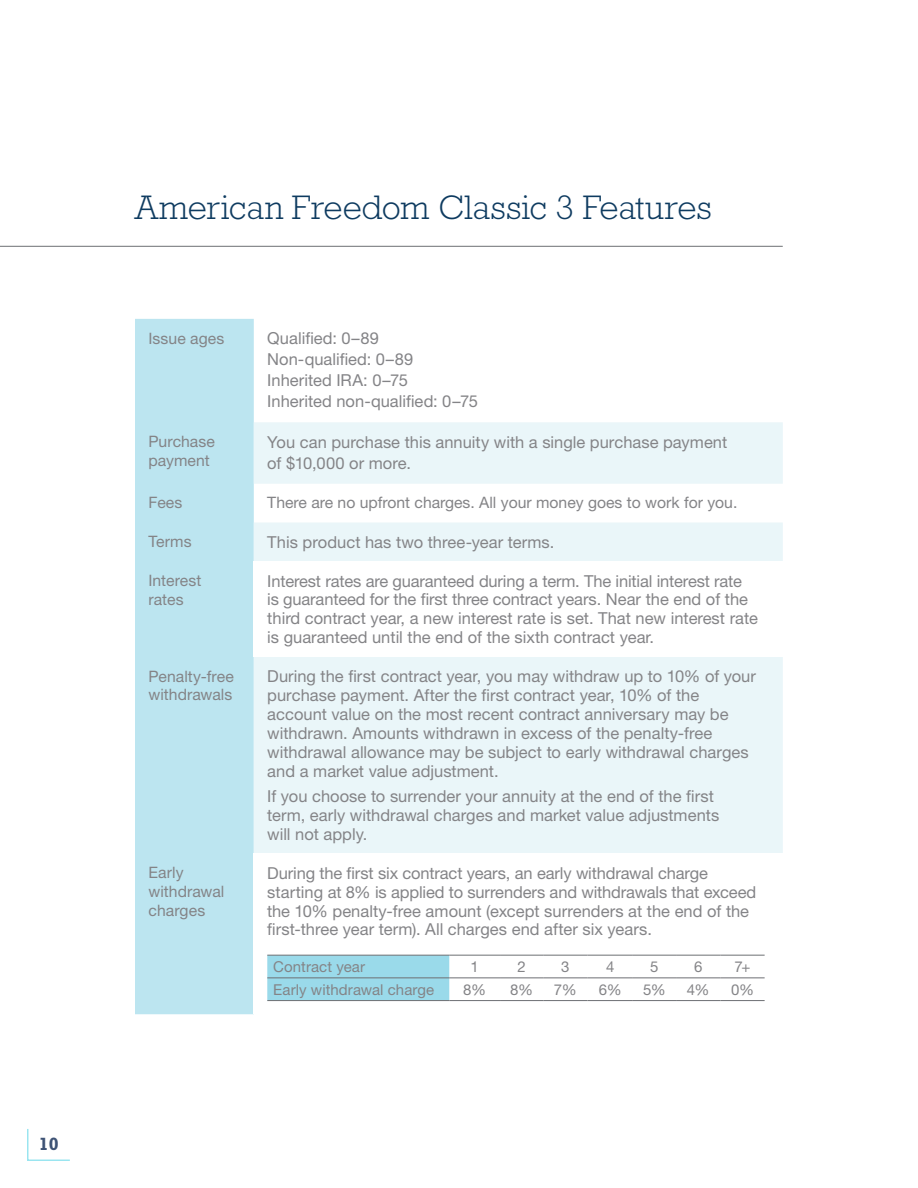
<style>
.page{position:relative;width:918px;height:1188px;background:#fff}
.page>*{position:absolute;margin:0;border:0;box-sizing:border-box;transform-origin:0 0}
.t1{font:300 34.5px "Rockwell Std";letter-spacing:-.005em;color:#0e3b60}
.t2{font:700 18px "Rockwell Std";color:#3e5375}
.t3{font:16.5px/18.9px "Helvetica Neue LT Std";color:#848487}
.t4{font:15.75px/18.9px "Helvetica Neue LT Std";color:#848487}
.t5{font:15px "Helvetica Neue LT Std";letter-spacing:.005em;color:#848487}
</style>
<div class="page">
<svg style="left:27px;top:1129px;width:43px;height:32px"></svg>
<div style="left:135px;top:319px;width:119px;height:695px;background:#bce5f0"></div>
<svg style="left:254px;top:422px;width:529px;height:431px;background:#ecf7f9"></svg>
<div style="left:254px;top:561px;width:529px;height:96px;background:#fff"></div>
<div style="left:267px;top:956px;width:182px;height:44px;background:#9adaea"></div>
<hr style="left:267px;top:955px;width:182px;height:1px;background:#6d6f73">
<hr style="left:449px;top:955px;width:51px;height:1px;background:#6d6f73">
<hr style="left:500px;top:955px;width:43px;height:1px;background:#6d6f73">
<hr style="left:543px;top:955px;width:45px;height:1px;background:#6d6f73">
<hr style="left:588px;top:955px;width:45px;height:1px;background:#6d6f73">
<hr style="left:633px;top:955px;width:43px;height:1px;background:#6d6f73">
<hr style="left:676px;top:955px;width:44px;height:1px;background:#6d6f73">
<hr style="left:720px;top:955px;width:45px;height:1px;background:#6d6f73">
<hr style="left:267px;top:978px;width:182px;height:1px;background:#6d6f73">
<hr style="left:267px;top:1000px;width:182px;height:1px;background:#6d6f73">
<hr style="left:449px;top:978px;width:51px;height:1px;background:#6d6f73">
<hr style="left:500px;top:978px;width:43px;height:1px;background:#6d6f73">
<hr style="left:543px;top:978px;width:45px;height:1px;background:#6d6f73">
<hr style="left:588px;top:978px;width:45px;height:1px;background:#6d6f73">
<hr style="left:633px;top:978px;width:43px;height:1px;background:#6d6f73">
<hr style="left:676px;top:978px;width:44px;height:1px;background:#6d6f73">
<hr style="left:720px;top:978px;width:45px;height:1px;background:#6d6f73">
<hr style="left:449px;top:1000px;width:51px;height:1px;background:#6d6f73">
<hr style="left:500px;top:1000px;width:43px;height:1px;background:#6d6f73">
<hr style="left:543px;top:1000px;width:45px;height:1px;background:#6d6f73">
<hr style="left:588px;top:1000px;width:45px;height:1px;background:#6d6f73">
<hr style="left:633px;top:1000px;width:43px;height:1px;background:#6d6f73">
<hr style="left:676px;top:1000px;width:44px;height:1px;background:#6d6f73">
<hr style="left:720px;top:1000px;width:45px;height:1px;background:#6d6f73">
<hr style="left:0;top:246px;width:782px;height:1px;background:#6d6f73">
<p class="t2" style="left:39px;top:1133px;width:21px">10</p>
<h1 class="t1" style="left:135px;top:188px;width:578px">American Freedom Classic 3 Features</h1>
<p class="t4" style="left:148px;top:328px;width:77px">Issue ages</p>
<p class="t3" style="left:267px;top:328px;width:212px;line-height:21px">Qualified: 0–89<br>Non-qualified: 0–89<br>Inherited IRA: 0–75<br>Inherited non-qualified: 0–75</p>
<p class="t4" style="left:148px;top:432px;width:68px">Purchase payment</p>
<p class="t3" style="left:267px;top:431px;width:462px;line-height:21px">You can purchase this annuity with a single purchase payment of $10,000 or more.</p>
<p class="t4" style="left:148px;top:493px;width:35px">Fees</p>
<p class="t4" style="left:267px;top:493px;width:472px">There are no upfront charges. All your money goes to work for you.</p>
<p class="t4" style="left:148px;top:532px;width:45px">Terms</p>
<p class="t3" style="left:267px;top:532px;width:289px">This product has two three-year terms.</p>
<p class="t4" style="left:148px;top:571px;width:54px">Interest rates</p>
<p class="t3" style="left:267px;top:571px;width:492px">Interest rates are guaranteed during a term. The initial interest rate<br>is guaranteed for the first three contract years. Near the end of the third contract year, a new interest rate is set. That new interest rate is guaranteed until the end of the sixth contract year.</p>
<p class="t4" style="left:148px;top:666px;width:87px">Penalty-free withdrawals</p>
<p class="t3" style="left:267px;top:667px;width:490px">During the first contract year, you may withdraw up to 10% of your purchase payment. After the first contract year, 10% of the account value on the most recent contract anniversary may be withdrawn. Amounts withdrawn in excess of the penalty-free withdrawal allowance may be subject to early withdrawal charges and a market value adjustment.</p>
<p class="t3" style="left:267px;top:787px;width:454px">If you choose to surrender your annuity at the end of the first term, early withdrawal charges and market value adjustments will not apply.</p>
<p class="t4" style="left:148px;top:863px;width:77px">Early withdrawal charges</p>
<p class="t3" style="left:267px;top:863px;width:491px">During the first six contract years, an early withdrawal charge starting at 8% is applied to surrenders and withdrawals that exceed the 10% penalty-free amount (except surrenders at the end of the first-three year term). All charges end after six years.</p>
<p class="t5" style="left:273px;top:958px;width:93px">Contract year</p>
<p class="t5" style="left:470px;top:958px;width:10px">1</p>
<p class="t5" style="left:517px;top:958px;width:10px">2</p>
<p class="t5" style="left:561px;top:958px;width:10px">3</p>
<p class="t5" style="left:606px;top:958px;width:10px">4</p>
<p class="t5" style="left:650px;top:958px;width:10px">5</p>
<p class="t5" style="left:694px;top:958px;width:10px">6</p>
<p class="t5" style="left:735px;top:958px;width:17px">7+</p>
<p class="t5" style="left:273px;top:980px;width:163px">Early withdrawal charge</p>
<p class="t5" style="left:463px;top:980px;width:24px">8%</p>
<p class="t5" style="left:510px;top:980px;width:24px">8%</p>
<p class="t5" style="left:554px;top:980px;width:24px">7%</p>
<p class="t5" style="left:599px;top:980px;width:24px">6%</p>
<p class="t5" style="left:643px;top:980px;width:24px">5%</p>
<p class="t5" style="left:687px;top:980px;width:24px">4%</p>
<p class="t5" style="left:731px;top:980px;width:24px">0%</p>
</div>
